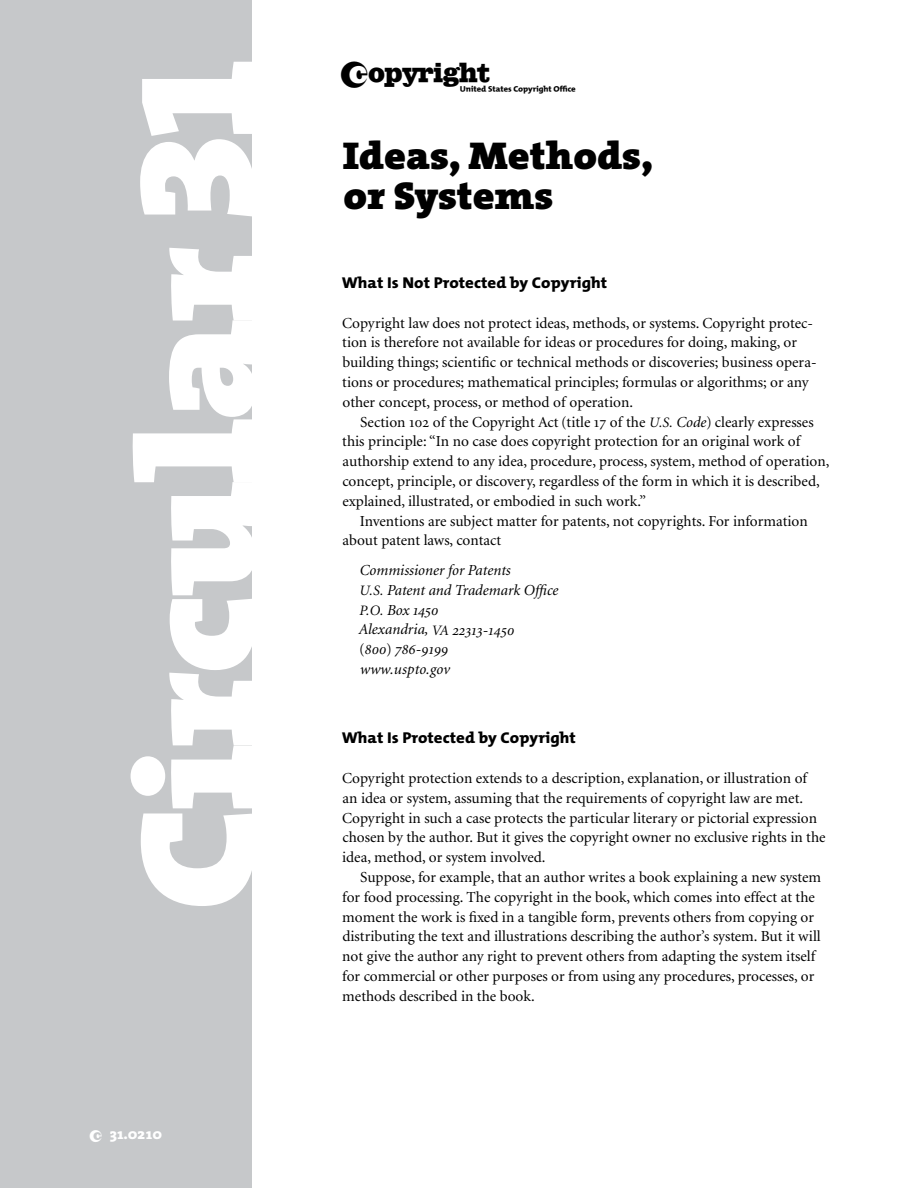
<style>
.page{position:relative;width:918px;height:1188px;background:#fff}
.page>*{position:absolute;margin:0;border:0;box-sizing:border-box;transform-origin:0 0}
.t1{font:900 165px "The Serif";letter-spacing:-.025em;color:#fff;scale:1.1 1}
.t2{font:900 39px/39.6px "The Serif";letter-spacing:-.005em;color:#000;scale:1.08 1}
.t3{font:33px "Copyright OTF";color:#000}
.t4{font:800 15.75px "The Mix";color:#000;scale:1.08 1}
.t5{font:15.3px/19.8px "Minion C";color:#000}
.t6{font:italic 15.3px/19.8px "Minion C";color:#000}
.t7{font:800 15px "The Serif";color:#fff;scale:1.07 1}
.s1{font-family:"The Serif Black Caps";font-weight:400}
.s2{font-family:"Copyright OTF";font-weight:400}
.s3{font-style:italic;font-size:14.4px}
.s4{font-style:italic}
.s5{font-size:14.4px}
</style>
<div class="page">
<div style="left:0;top:0;width:252px;height:1188px;background:#c6c8ca"></div>
<h1 class="t1" style="left:57px;top:911px;width:776px;rotate:-90deg">Circular <span class="s1">31</span></h1>
<p class="t7" style="left:90px;top:1122px;width:69px"><span class="s2">2</span> 31.0210</p>
<h3 class="t3" style="left:341px;top:59px;width:236px">w</h3>
<h2 class="t2" style="left:343px;top:135px;width:289px">Ideas, Methods, or Systems</h2>
<p class="t4" style="left:342px;top:269px;width:247px">What Is Not Protected by Copyright</p>
<p class="t5" style="left:342px;top:313px;width:476px">Copyright law does not protect ideas, methods, or systems. Copyright protec&shy;tion is therefore not available for ideas or procedures for doing, making, or building things; scientific or technical methods or discoveries; business opera&shy;tions or procedures; mathematical principles; formulas or algorithms; or any other concept, process, or method of operation.</p>
<p class="t5" style="left:342px;top:412px;width:489px;text-indent:18px">Section 102 of the Copyright Act (title 17 of the <span class="s3">U.S.</span> <span class="s4">Code</span>) clearly expresses this principle: “In no case does copyright protection for an original work of authorship extend to any idea, procedure, process, system, method of operation, concept, principle, or discovery, regardless of the form in which it is described, explained, illustrated, or embodied in such work.”</p>
<p class="t5" style="left:342px;top:511px;width:467px;text-indent:17px">Inventions are subject matter for patents, not copyrights. For information about patent laws, contact</p>
<p class="t6" style="left:359px;top:561px;width:201px">Commissioner for Patents<br><span class="s5">U.S.</span> Patent and Trademark Office<br><span class="s5">P.O.</span> Box 1450<br>Alexandria, <span class="s5">VA</span> 22313-1450<br>(800) 786-9199<br>www.uspto.gov</p>
<p class="t4" style="left:342px;top:725px;width:218px">What Is Protected by Copyright</p>
<p class="t5" style="left:342px;top:769px;width:485px">Copyright protection extends to a description, explanation, or illustration of an idea or system, assuming that the requirements of copyright law are met.<br>Copyright in such a case protects the particular literary or pictorial expression chosen by the author. But it gives the copyright owner no exclusive rights in the idea, method, or system involved.</p>
<p class="t5" style="left:342px;top:868px;width:480px;text-indent:18px">Suppose, for example, that an author writes a book explaining a new system for food processing. The copyright in the book, which comes into effect at the moment the work is fixed in a tangible form, prevents others from copying or distributing the text and illustrations describing the author’s system. But it will not give the author any right to prevent others from adapting the system itself for commercial or other purposes or from using any procedures, processes, or methods described in the book.</p>
</div>
